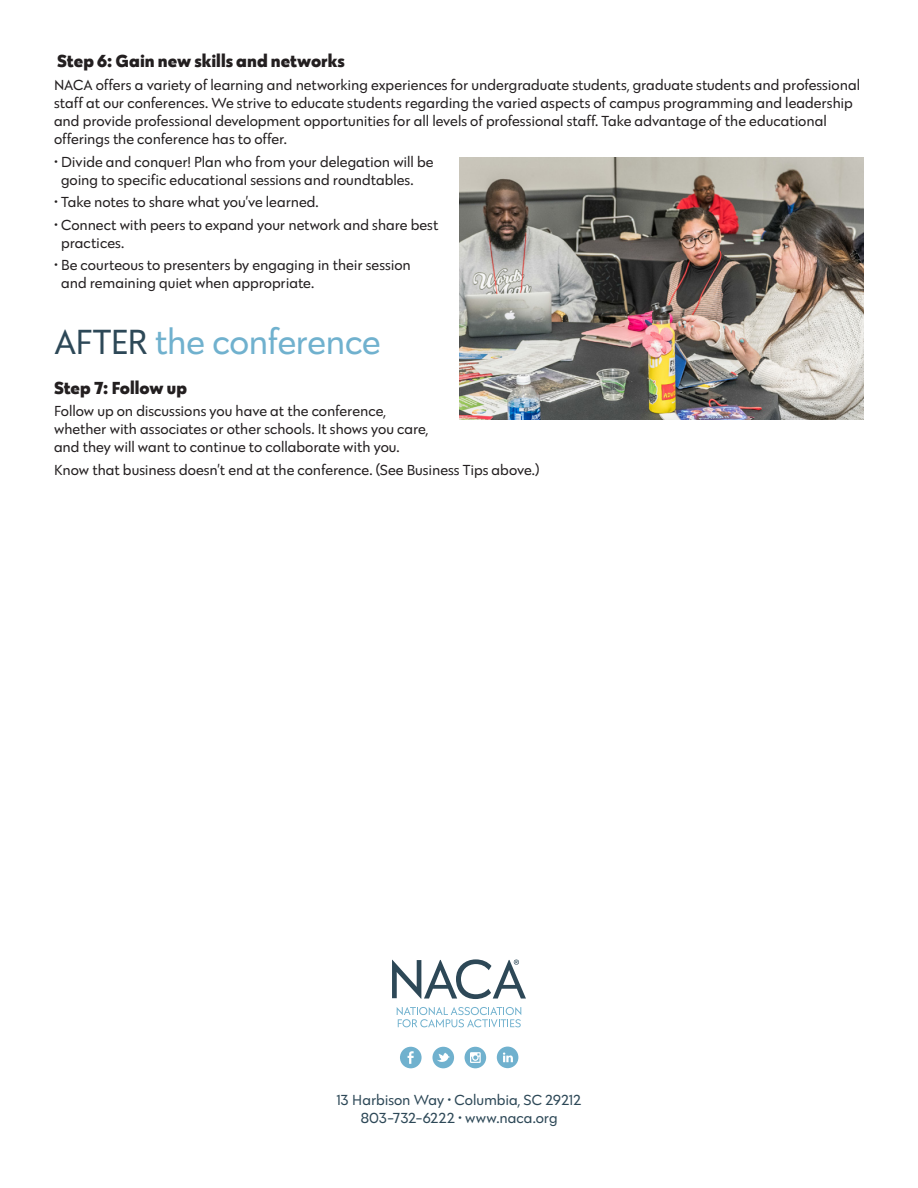
<style>
.page{position:relative;width:918px;height:1188px;background:#fff}
.page>*{position:absolute;margin:0;border:0;box-sizing:border-box;transform-origin:0 0}
.t1{font:36px "Galatea";letter-spacing:-.015em;color:#70b1ce}
.t2{font:800 18px "Galatea";color:#231f20}
.t3{font:15px/18px "Galatea";color:#231f20}
.t4{font:15px "Galatea";letter-spacing:-.005em;color:#2d4857}
.s1{color:#2d4857}
</style>
<div class="page">
<img style="left:459px;top:158px;width:405px;height:262px">
<svg style="left:397px;top:1007px;width:124px;height:20px"></svg>
<svg style="left:392px;top:959px;width:134px;height:40px"></svg>
<svg style="left:400px;top:1046px;width:119px;height:23px"></svg>
<p class="t2" style="left:57px;top:49px;width:289px">Step 6: Gain new skills and networks</p>
<p class="t3" style="left:54px;top:75px;width:808px">NACA offers a variety of learning and networking experiences for undergraduate students, graduate students and professional staff at our conferences. We strive to educate students regarding the varied aspects of campus programming and leadership and provide professional development opportunities for all levels of professional staff. Take advantage of the educational offerings the conference has to offer.</p>
<p class="t3" style="left:61px;top:152px;width:374px;text-indent:-7px">• Divide and conquer! Plan who from your delegation will be going to specific educational sessions and roundtables.</p>
<p class="t3" style="left:54px;top:193px;width:266px">• Take notes to share what you’ve learned.</p>
<p class="t3" style="left:61px;top:215px;width:379px;text-indent:-7px">• Connect with peers to expand your network and share best practices.</p>
<p class="t3" style="left:61px;top:256px;width:351px;text-indent:-7px">• Be courteous to presenters by engaging in their session and remaining quiet when appropriate.</p>
<p class="t1" style="left:54px;top:318px;width:328px"><span class="s1">AFTER</span> the conference</p>
<p class="t2" style="left:54px;top:376px;width:135px">Step 7: Follow up</p>
<p class="t3" style="left:54px;top:402px;width:376px">Follow up on discussions you have at the conference, whether with associates or other schools. It shows you care, and they will want to continue to collaborate with you.</p>
<p class="t3" style="left:54px;top:461px;width:487px">Know that business doesn’t end at the conference. (See Business Tips above.)</p>
<p class="t4" style="left:337px;top:1090px;width:246px">13 Harbison Way • Columbia, SC 29212</p>
<p class="t4" style="left:360px;top:1108px;width:199px">803-732-6222 • www.naca.org</p>
</div>
